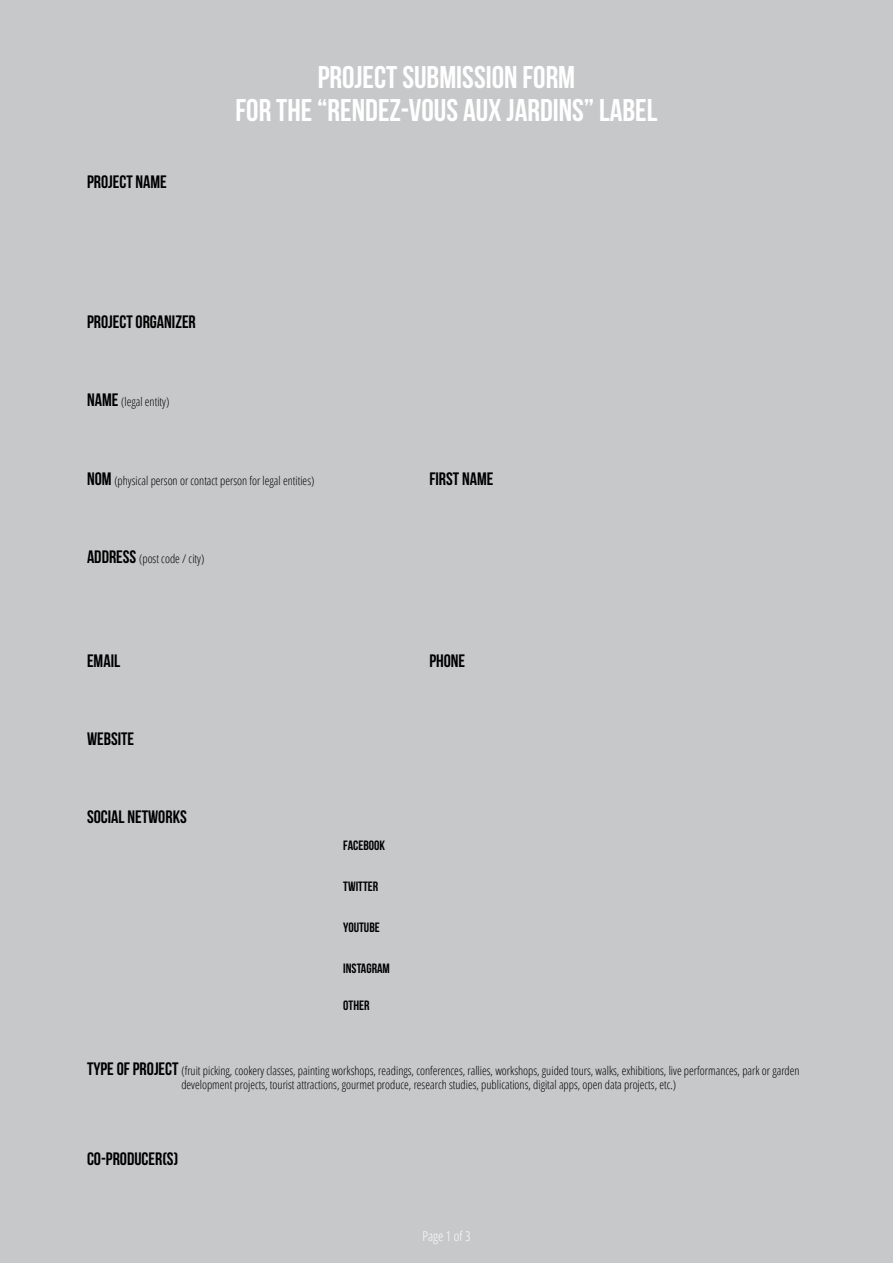
<style>
.page{position:relative;width:893px;height:1263px;background:#c7c8ca}
.page>*{position:absolute;margin:0;border:0;box-sizing:border-box;transform-origin:0 0}
.t1{font:31.35px/32.7px "Bebas Neue";color:#fff;text-align:center}
.t2{font:18px "Bebas Neue";color:#000}
.t3{font:13.5px "Bebas Neue";color:#000}
.t4{font:300 condensed 13.5px "Open Sans";color:#fff}
.t5{font:300 condensed 12px/14.4px "Open Sans";color:#000}
.s1{font-family:"Bebas Neue";font-weight:400;font-stretch:normal;font-size:18px}
</style>
<div class="page">
<h2 class="t2" style="left:87px;top:172px;width:81px">PROJECT NAME</h2>
<h1 class="t1" style="left:235px;top:60px;width:424px">PROJECT SUBMISSION FORM<br>FOR THE “RENDEZ-VOUS AUX JARDINS” LABEL</h1>
<h2 class="t2" style="left:87px;top:312px;width:110px">PROJECT ORGANIZER</h2>
<p class="t5" style="left:87px;top:394px;width:84px"><span class="s1">NAME</span> (legal entity)</p>
<p class="t5" style="left:87px;top:473px;width:229px"><span class="s1">NOM</span> (physical person or contact person for legal entities)</p>
<h2 class="t2" style="left:429px;top:468px;width:66px">FIRST NAME</h2>
<p class="t5" style="left:87px;top:551px;width:119px"><span class="s1">ADDRESS</span> (post code / city)</p>
<h2 class="t2" style="left:87px;top:650px;width:35px">EMAIL</h2>
<h2 class="t2" style="left:429px;top:650px;width:37px">PHONE</h2>
<h2 class="t2" style="left:87px;top:729px;width:49px">WEBSITE</h2>
<h2 class="t2" style="left:87px;top:807px;width:101px">SOCIAL NETWORKS</h2>
<p class="t3" style="left:343px;top:838px;width:43px">FACEBOOK</p>
<p class="t3" style="left:343px;top:879px;width:36px">TWITTER</p>
<p class="t3" style="left:343px;top:920px;width:38px">YOUTUBE</p>
<p class="t3" style="left:343px;top:961px;width:48px">INSTAGRAM</p>
<p class="t3" style="left:343px;top:998px;width:28px">OTHER</p>
<p class="t5" style="left:181px;top:1063px;width:620px;text-indent:-94px"><span class="s1">TYPE OF PROJECT</span> (fruit picking, cookery classes, painting workshops, readings, conferences, rallies, workshops, guided tours, walks, exhibitions, live performances, park or garden development projects, tourist attractions, gourmet produce, research studies, publications, digital apps, open data projects, etc.)</p>
<h2 class="t2" style="left:87px;top:1149px;width:93px">CO-PRODUCER(S)</h2>
<p class="t4" style="left:423px;top:1226px;width:49px">Page 1 of 3</p>
</div>
